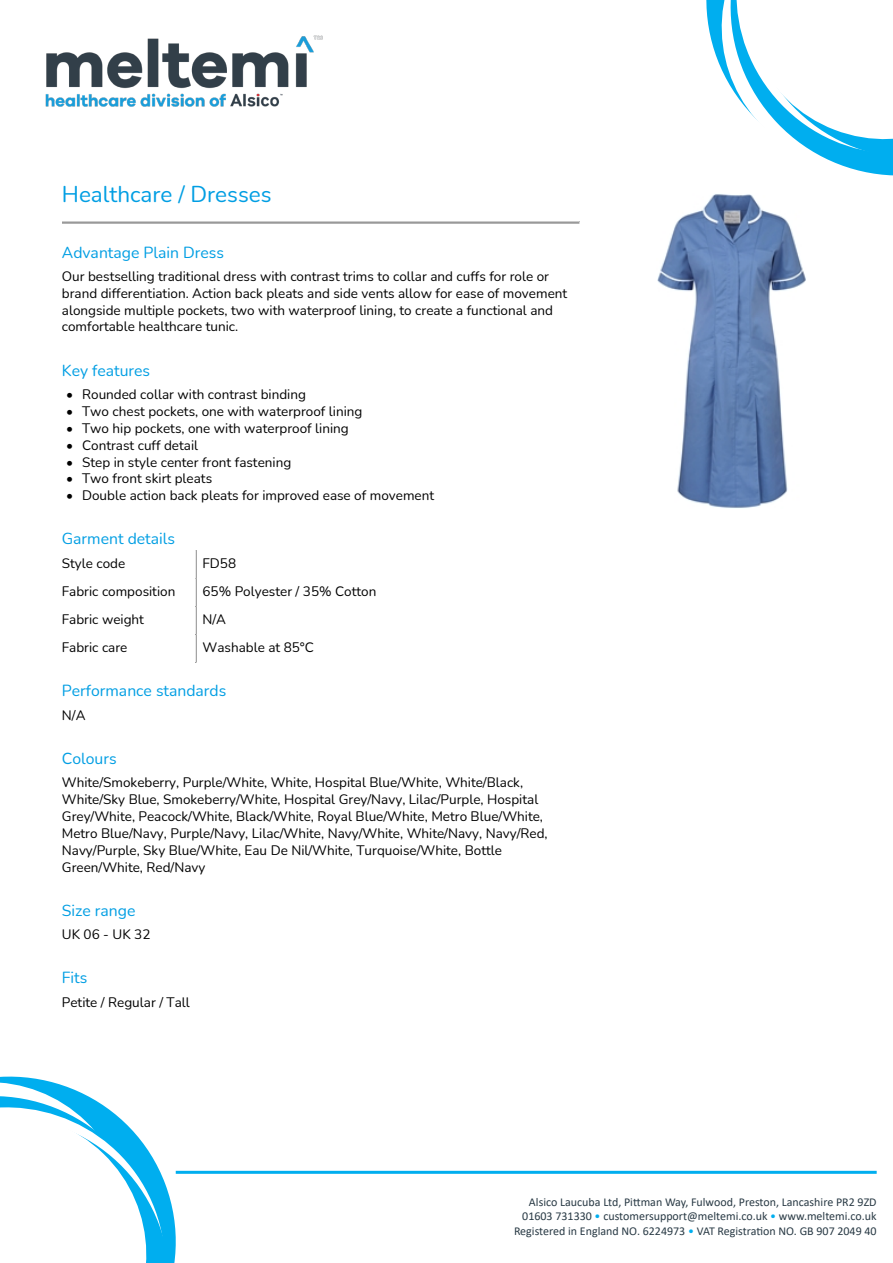
<style>
.page{position:relative;width:893px;height:1263px;background:#fff}
.page>*{position:absolute;margin:0;border:0;box-sizing:border-box;transform-origin:0 0}
.t1{font:22.5px "Nunito Regula";color:#009ee3}
.t2{font:15.75px "Nunito Regula";color:#009ee3}
.t3{font:13.5px/16.8px "Nunito Regula";color:#000}
.t4{font:12px "Calibri";color:#293a45}
.s1{color:#00aeef}
</style>
<div class="page">
<svg style="left:0;top:1076px;width:197px;height:187px"></svg>
<svg style="left:706px;top:0;width:187px;height:176px"></svg>
<hr style="left:176px;top:1171px;width:701px;height:3px;background:#00aeef">
<img style="left:45px;top:35px;width:278px;height:72px">
<hr style="left:62px;top:221px;width:517px;height:3px;background:#999">
<svg style="left:196px;top:550px;width:1px;height:112px"></svg>
<img style="left:657px;top:194px;width:149px;height:314px">
<h1 class="t1" style="left:62px;top:180px;width:211px">Healthcare / Dresses</h1>
<p class="t2" style="left:62px;top:242px;width:164px">Advantage Plain Dress</p>
<p class="t3" style="left:62px;top:268px;width:507px">Our bestselling traditional dress with contrast trims to collar and cuffs for role or brand differentiation. Action back pleats and side vents allow for ease of movement alongside multiple pockets, two with waterproof lining, to create a functional and comfortable healthcare tunic.</p>
<p class="t2" style="left:62px;top:360px;width:90px">Key features</p>
<p class="t3" style="left:66px;top:386px;width:241px">• Rounded collar with contrast binding</p>
<p class="t3" style="left:66px;top:403px;width:298px">• Two chest pockets, one with waterproof lining</p>
<p class="t3" style="left:66px;top:420px;width:284px">• Two hip pockets, one with waterproof lining</p>
<p class="t3" style="left:66px;top:437px;width:134px">• Contrast cuff detail</p>
<p class="t3" style="left:66px;top:454px;width:227px">• Step in style center front fastening</p>
<p class="t3" style="left:66px;top:470px;width:148px">• Two front skirt pleats</p>
<p class="t3" style="left:66px;top:487px;width:370px">• Double action back pleats for improved ease of movement</p>
<p class="t2" style="left:62px;top:528px;width:115px">Garment details</p>
<p class="t3" style="left:62px;top:555px;width:65px">Style code</p>
<p class="t3" style="left:202px;top:555px;width:35px">FD58</p>
<p class="t3" style="left:62px;top:583px;width:115px">Fabric composition</p>
<p class="t3" style="left:202px;top:583px;width:175px">65% Polyester / 35% Cotton</p>
<p class="t3" style="left:62px;top:611px;width:84px">Fabric weight</p>
<p class="t3" style="left:202px;top:611px;width:25px">N/A</p>
<p class="t3" style="left:62px;top:639px;width:67px">Fabric care</p>
<p class="t3" style="left:202px;top:639px;width:113px">Washable at 85°C</p>
<p class="t2" style="left:62px;top:680px;width:166px">Performance standards</p>
<p class="t3" style="left:62px;top:707px;width:25px">N/A</p>
<p class="t2" style="left:62px;top:748px;width:56px">Colours</p>
<p class="t3" style="left:62px;top:774px;width:487px">White/Smokeberry, Purple/White, White, Hospital Blue/White, White/Black, White/Sky Blue, Smokeberry/White, Hospital Grey/Navy, Lilac/Purple, Hospital Grey/White, Peacock/White, Black/White, Royal Blue/White, Metro Blue/White, Metro Blue/Navy, Purple/Navy, Lilac/White, Navy/White, White/Navy, Navy/Red, Navy/Purple, Sky Blue/White, Eau De Nil/White, Turquoise/White, Bottle Green/White, Red/Navy</p>
<p class="t2" style="left:62px;top:900px;width:75px">Size range</p>
<p class="t3" style="left:62px;top:926px;width:90px">UK 06 - UK 32</p>
<p class="t2" style="left:62px;top:967px;width:27px">Fits</p>
<p class="t3" style="left:62px;top:994px;width:130px">Petite / Regular / Tall</p>
<p class="t4" style="left:529px;top:1194px;width:349px">Alsico Laucuba Ltd, Pittman Way, Fulwood, Preston, Lancashire PR2 9ZD</p>
<p class="t4" style="left:522px;top:1208px;width:356px">01603 731330 <span class="s1">•</span> customersupport@meltemi.co.uk <span class="s1">•</span> www.meltemi.co.uk</p>
<p class="t4" style="left:514px;top:1222px;width:364px">Registered in England NO. 6224973 <span class="s1">•</span> VAT Registration NO. GB 907 2049 40</p>
</div>
